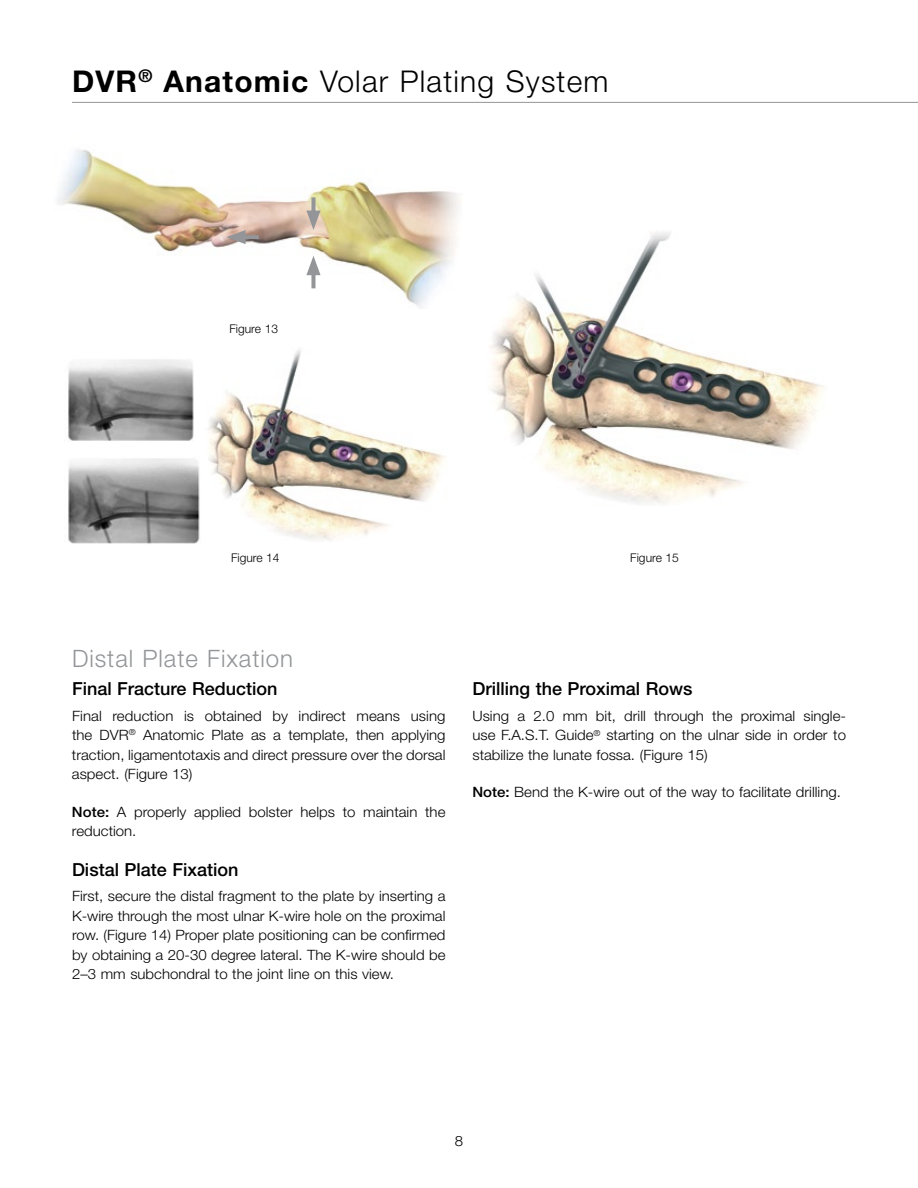
<style>
.page{position:relative;width:918px;height:1188px;background:#fff}
.page>*{position:absolute;margin:0;border:0;box-sizing:border-box;transform-origin:0 0}
.t1{font:300 30px "Helvetica Neue LT Std";letter-spacing:.04em;color:#000}
.t2{font:300 24px "Helvetica Neue LT Std";letter-spacing:.04em;color:#939598}
.t3{font:500 18px "Helvetica Neue LT Std";color:#000}
.t4{font:300 14.25px/19.5px "Helvetica Neue LT Std";color:#000;text-align:justify;scale:1.05 1}
.t5{font:300 12px "Helvetica Neue LT Std";color:#000}
.s1{font-weight:700}
.s2{font-weight:500}
</style>
<div class="page">
<hr style="left:72px;top:102px;width:846px;height:1px;background:#939598">
<img style="left:57px;top:150px;width:403px;height:158px">
<img style="left:208px;top:350px;width:237px;height:191px">
<img style="left:490px;top:232px;width:335px;height:272px">
<svg style="left:311px;top:197px;width:4px;height:14px"></svg>
<svg style="left:306px;top:211px;width:15px;height:19px"></svg>
<svg style="left:311px;top:275px;width:4px;height:13px"></svg>
<svg style="left:306px;top:256px;width:15px;height:19px"></svg>
<hr style="left:238px;top:235px;width:21px;height:4px;background:#939598">
<svg style="left:226px;top:230px;width:20px;height:14px"></svg>
<img style="left:68px;top:359px;width:126px;height:82px">
<img style="left:68px;top:458px;width:132px;height:86px">
<h1 class="t1" style="left:72px;top:62px;width:538px"><span class="s1">DVR</span><sup>®</sup> <span class="s1">Anatomic</span> Volar Plating System</h1>
<p class="t5" style="left:230px;top:322px;width:50px">Figure 13</p>
<p class="t5" style="left:231px;top:550px;width:50px">Figure 14</p>
<p class="t5" style="left:630px;top:550px;width:50px">Figure 15</p>
<h2 class="t2" style="left:72px;top:644px;width:222px">Distal Plate Fixation</h2>
<p class="t3" style="left:72px;top:678px;width:207px">Final Fracture Reduction</p>
<p class="t4" style="left:72px;top:705px;width:357px">Final reduction is obtained by indirect means using the DVR<sup>®</sup> Anatomic Plate as a template, then applying traction, ligamentotaxis and direct pressure over the dorsal aspect. (Figure 13)</p>
<p class="t4" style="left:72px;top:801px;width:357px"><span class="s2">Note:</span> A properly applied bolster helps to maintain the reduction.</p>
<p class="t3" style="left:72px;top:858px;width:168px">Distal Plate Fixation</p>
<p class="t4" style="left:72px;top:886px;width:357px">First, secure the distal fragment to the plate by inserting a K-wire through the most ulnar K-wire hole on the proximal row. (Figure 14) Proper plate positioning can be confirmed by obtaining a 20-30 degree lateral. The K-wire should be 2–3 mm subchondral to the joint line on this view.</p>
<p class="t3" style="left:472px;top:678px;width:221px">Drilling the Proximal Rows</p>
<p class="t4" style="left:472px;top:706px;width:357px">Using a 2.0 mm bit, drill through the proximal single&shy;use F.A.S.T. Guide<sup>®</sup> starting on the ulnar side in order to stabilize the lunate fossa. (Figure 15)</p>
<p class="t4" style="left:473px;top:782px;width:352px"><span class="s2">Note:</span> Bend the K-wire out of the way to facilitate drilling.</p>
<p class="t4" style="left:455px;top:1131px;width:9px">8</p>
</div>
